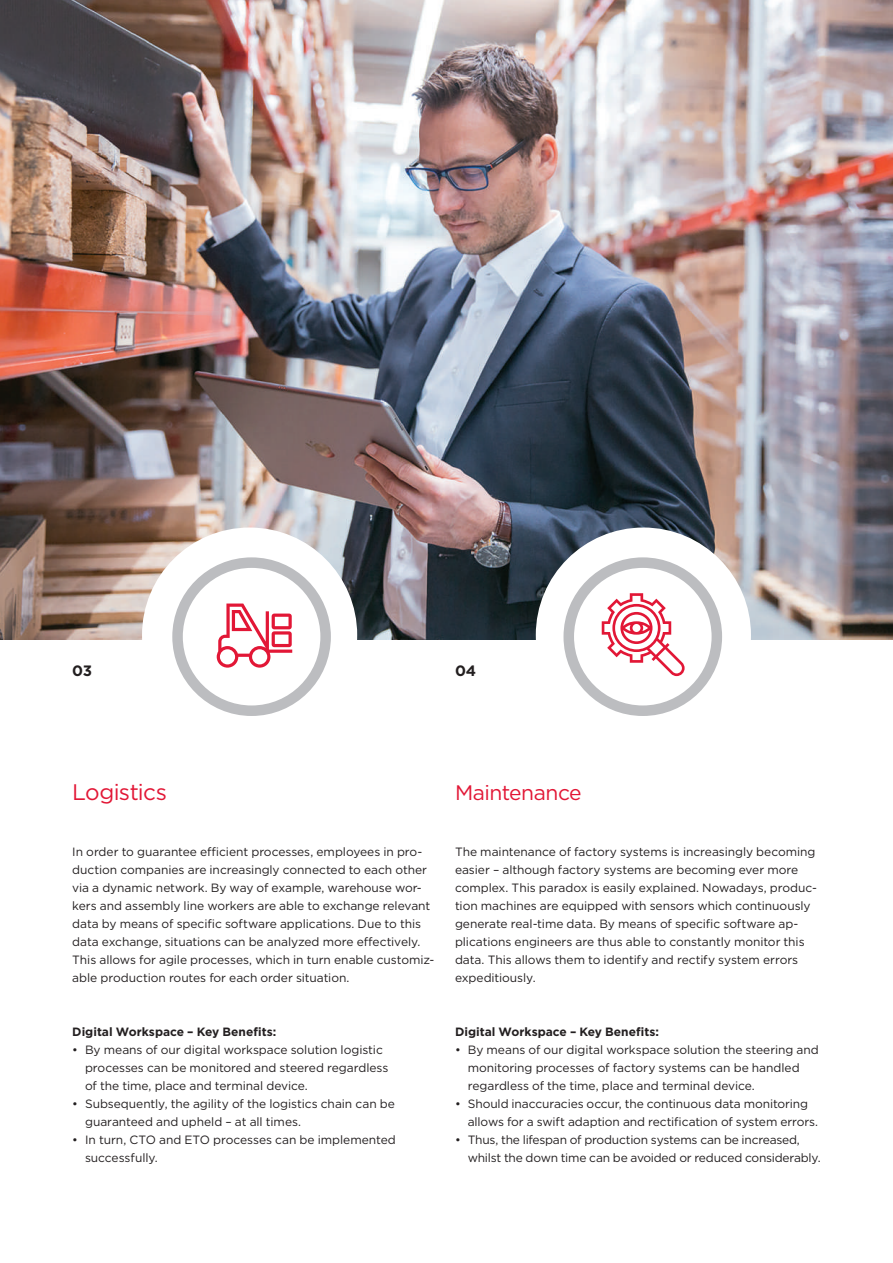
<style>
.page{position:relative;width:893px;height:1263px;background:#fff}
.page>*{position:absolute;margin:0;border:0;box-sizing:border-box;transform-origin:0 0}
.t1{font:22.5px "Gotham";letter-spacing:-.025em;color:#e21736}
.t2{font:21px "Gotham";letter-spacing:-.025em;color:#e21736}
.t3{font:700 15px "Gotham";color:#231f20}
.t4{font:12px/18px "Gotham";letter-spacing:-.005em;color:#231f20}
.t5{font:700 12px "Gotham";color:#231f20}
</style>
<div class="page">
<img style="left:0;top:0;width:893px;height:640px">
<div style="left:142px;top:527px;width:215px;height:216px;background:#fff;border-radius:50%"></div>
<div style="left:536px;top:527px;width:215px;height:216px;background:#fff;border-radius:50%"></div>
<div style="left:172px;top:557px;width:159px;height:159px;border:10px solid #bcbdc0;border-radius:50%"></div>
<svg style="left:569px;top:563px;width:148px;height:148px"></svg>
<div style="left:563px;top:557px;width:159px;height:159px;border:10px solid #bcbdc0;border-radius:50%"></div>
<svg style="left:602px;top:593px;width:83px;height:83px"></svg>
<svg style="left:217px;top:603px;width:75px;height:65px"></svg>
<p class="t3" style="left:72px;top:661px;width:21px">03</p>
<p class="t3" style="left:455px;top:661px;width:23px">04</p>
<h1 class="t1" style="left:72px;top:778px;width:96px">Logistics</h1>
<p class="t4" style="left:72px;top:842px;width:364px">In order to guarantee efficient processes, employees in pro&shy;duction companies are increasingly connected to each other via a dynamic network. By way of example, warehouse wor&shy;kers and assembly line workers are able to exchange relevant data by means of specific software applications. Due to this data exchange, situations can be analyzed more effectively.<br>This allows for agile processes, which in turn enable customiz&shy;able production routes for each order situation.</p>
<p class="t5" style="left:72px;top:1024px;width:206px">Digital Workspace – Key Benefits:</p>
<p class="t4" style="left:85px;top:1040px;width:305px;text-indent:-13px">• By means of our digital workspace solution logistic processes can be monitored and steered regardless of the time, place and terminal device.</p>
<p class="t4" style="left:85px;top:1094px;width:311px;text-indent:-13px">• Subsequently, the agility of the logistics chain can be guaranteed and upheld – at all times.</p>
<p class="t4" style="left:85px;top:1130px;width:312px;text-indent:-13px">• In turn, CTO and ETO processes can be implemented successfully.</p>
<h2 class="t2" style="left:455px;top:779px;width:128px">Maintenance</h2>
<p class="t4" style="left:455px;top:842px;width:363px">The maintenance of factory systems is increasingly becoming easier – although factory systems are becoming ever more complex. This paradox is easily explained. Nowadays, produc&shy;tion machines are equipped with sensors which continuously generate real-time data. By means of specific software ap&shy;plications engineers are thus able to constantly monitor this data. This allows them to identify and rectify system errors expeditiously.</p>
<p class="t5" style="left:455px;top:1024px;width:206px">Digital Workspace – Key Benefits:</p>
<p class="t4" style="left:468px;top:1040px;width:353px;text-indent:-13px">• By means of our digital workspace solution the steering and monitoring processes of factory systems can be handled regardless of the time, place and terminal device.</p>
<p class="t4" style="left:468px;top:1094px;width:352px;text-indent:-13px">• Should inaccuracies occur, the continuous data monitoring allows for a swift adaption and rectification of system errors.</p>
<p class="t4" style="left:468px;top:1130px;width:354px;text-indent:-13px">• Thus, the lifespan of production systems can be increased, whilst the down time can be avoided or reduced considerably.</p>
</div>
